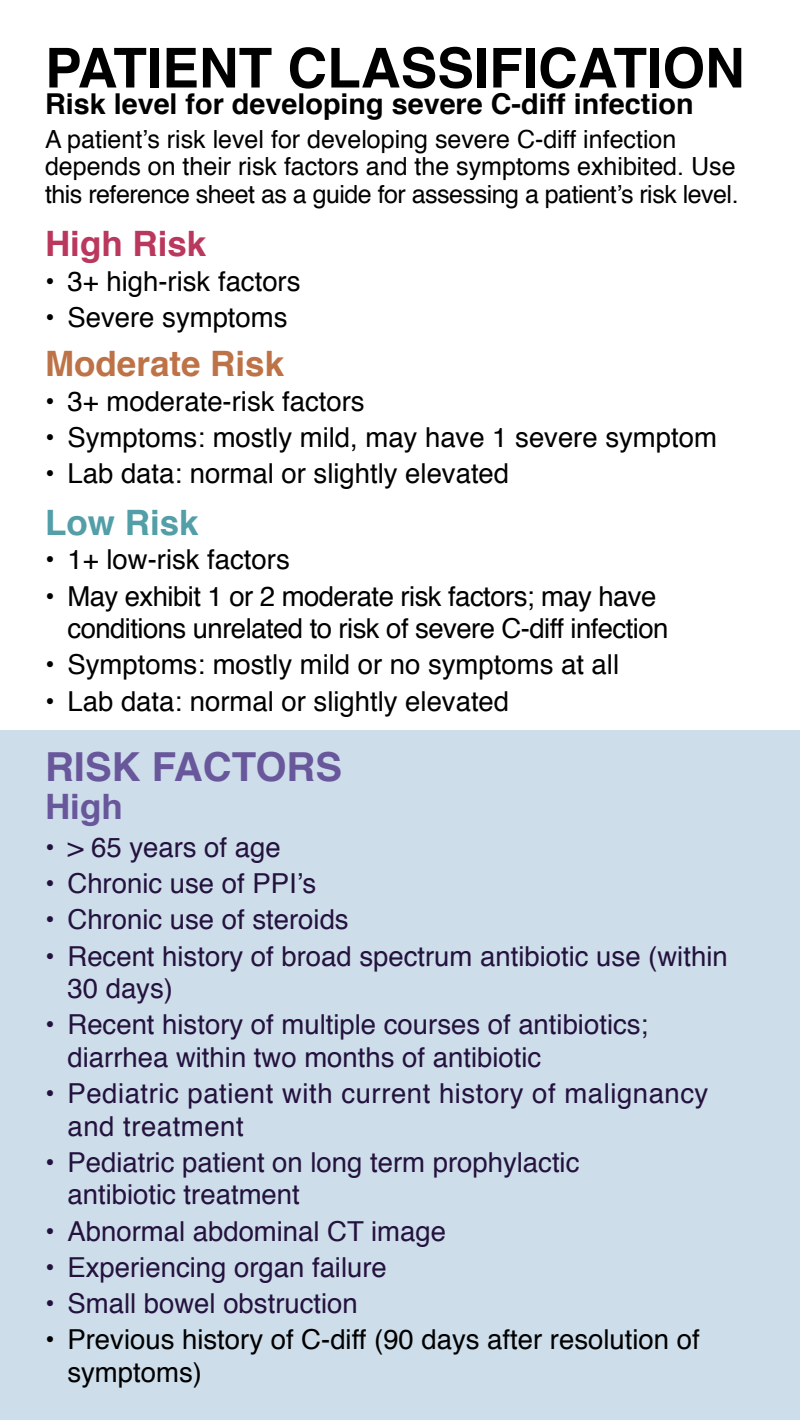
<style>
.page{position:relative;width:800px;height:1420px;background:#fff}
.page>*{position:absolute;margin:0;border:0;box-sizing:border-box;transform-origin:0 0}
.t1{font:700 55px "Helvetica";color:#000}
.t2{font:700 40px "Helvetica";color:#69579c}
.t3{font:700 35px "Helvetica";color:#bd7347}
.t4{font:700 35px "Helvetica";color:#ba385d}
.t5{font:700 35px "Helvetica";color:#539fa7}
.t6{font:700 35px "Helvetica";color:#69579c}
.t7{font:700 28.75px "Helvetica";color:#000}
.t8{font:27.5px/32.5px "Helvetica";color:#24123e}
.t9{font:27.5px/32.5px "Helvetica";color:#000}
.t10{font:27.5px/32.5px "Helvetica";letter-spacing:-.02em;color:#000}
.t11{font:27.5px/32.5px "Helvetica";letter-spacing:.02em;color:#24123e}
.t12{font:25px/27.5px "Helvetica";color:#000}
</style>
<div class="page">
<div style="left:0;top:730px;width:800px;height:690px;background:#cdddea"></div>
<h1 class="t1" style="left:45px;top:24px;width:701px">PATIENT CLASSIFICATION</h1>
<p class="t7" style="left:45px;top:80px;width:650px">Risk level for developing severe C-diff infection</p>
<p class="t12" style="left:45px;top:126px;width:695px">A patient’s risk level for developing severe C-diff infection depends on their risk factors and the symptoms exhibited. Use this reference sheet as a guide for assessing a patient’s risk level.</p>
<p class="t4" style="left:45px;top:216px;width:163px">High Risk</p>
<p class="t9" style="left:45px;top:266px;width:257px">• 3+ high-risk factors</p>
<p class="t9" style="left:45px;top:302px;width:244px">• Severe symptoms</p>
<p class="t3" style="left:45px;top:336px;width:241px">Moderate Risk</p>
<p class="t9" style="left:45px;top:386px;width:321px">• 3+ moderate-risk factors</p>
<p class="t9" style="left:45px;top:422px;width:673px">• Symptoms: mostly mild, may have 1 severe symptom</p>
<p class="t9" style="left:45px;top:458px;width:466px">• Lab data: normal or slightly elevated</p>
<p class="t5" style="left:45px;top:494px;width:155px">Low Risk</p>
<p class="t9" style="left:45px;top:544px;width:246px">• 1+ low-risk factors</p>
<p class="t10" style="left:67px;top:581px;width:603px;text-indent:-22px">• May exhibit 1 or 2 moderate risk factors; may have conditions unrelated to risk of severe C-diff infection</p>
<p class="t9" style="left:45px;top:649px;width:576px">• Symptoms: mostly mild or no symptoms at all</p>
<p class="t9" style="left:45px;top:686px;width:466px">• Lab data: normal or slightly elevated</p>
<h2 class="t2" style="left:45px;top:735px;width:299px">RISK FACTORS</h2>
<p class="t6" style="left:45px;top:778px;width:79px">High</p>
<p class="t8" style="left:45px;top:832px;width:237px">• &gt; 65 years of age</p>
<p class="t8" style="left:45px;top:868px;width:273px">• Chronic use of PPI’s</p>
<p class="t8" style="left:45px;top:904px;width:305px">• Chronic use of steroids</p>
<p class="t8" style="left:67px;top:941px;width:662px;text-indent:-22px">• Recent history of broad spectrum antibiotic use (within<br>30 days)</p>
<p class="t8" style="left:67px;top:1009px;width:582px;text-indent:-22px">• Recent history of multiple courses of antibiotics; diarrhea within two months of antibiotic</p>
<p class="t11" style="left:67px;top:1078px;width:642px;text-indent:-22px">• Pediatric patient with current history of malignancy and treatment</p>
<p class="t8" style="left:67px;top:1147px;width:514px;text-indent:-22px">• Pediatric patient on long term prophylactic antibiotic treatment</p>
<p class="t8" style="left:45px;top:1216px;width:403px">• Abnormal abdominal CT image</p>
<p class="t8" style="left:45px;top:1252px;width:343px">• Experiencing organ failure</p>
<p class="t8" style="left:45px;top:1288px;width:314px">• Small bowel obstruction</p>
<p class="t9" style="left:67px;top:1324px;width:634px;text-indent:-22px">• Previous history of C-diff (90 days after resolution of symptoms)</p>
</div>
